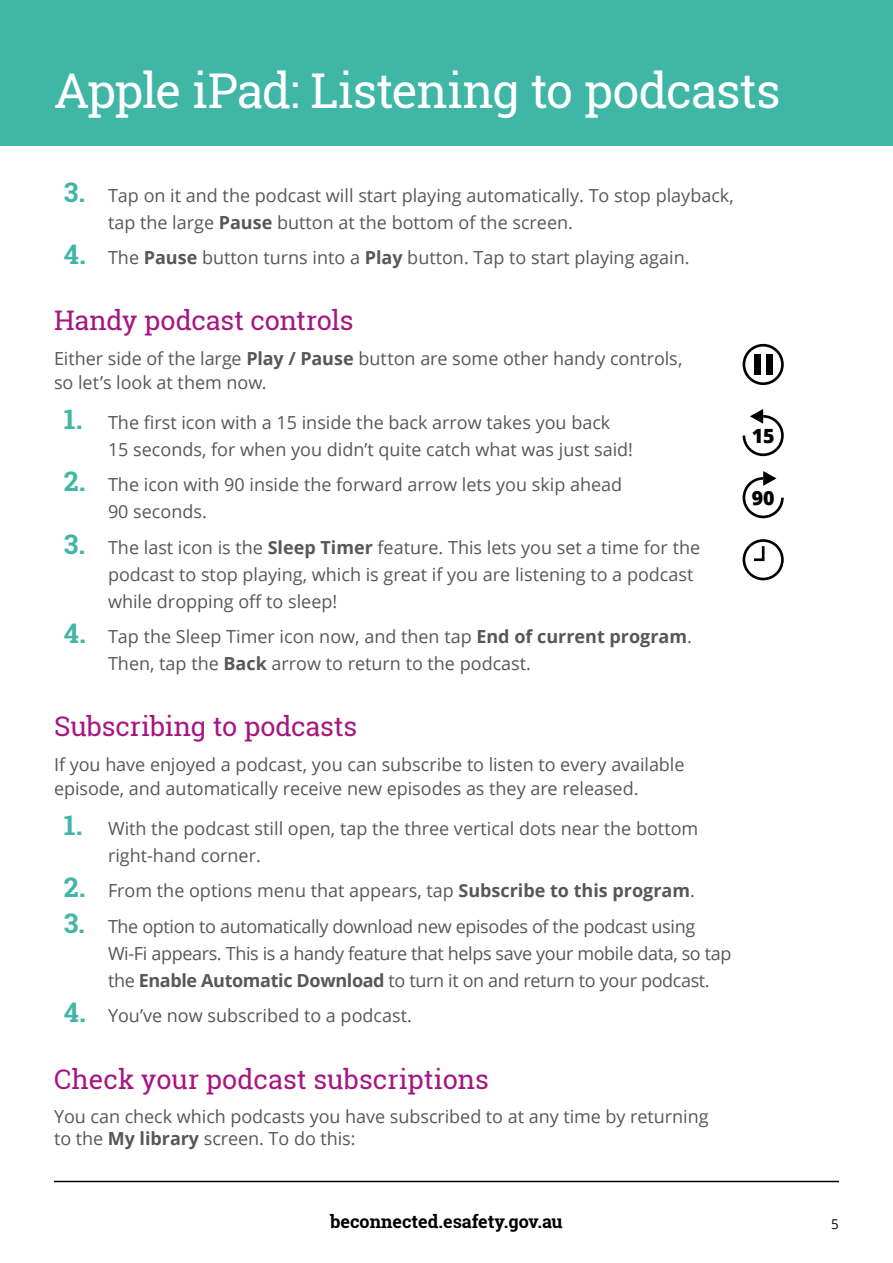
<style>
.page{position:relative;width:893px;height:1263px;background:#fff}
.page>*{position:absolute;margin:0;border:0;box-sizing:border-box;transform-origin:0 0}
.t1{font:48px "Roboto Slab";letter-spacing:-.025em;color:#fff}
.t2{font:27px "Roboto Slab";color:#a71680}
.t3{font:800 19.65px "Open Sans";color:#000}
.t4{font:18px/27px "Open Sans";color:#575756}
.t5{font:18px/27px "Open Sans";letter-spacing:-.02em;color:#575756}
.t6{font:18px/21.6px "Open Sans";letter-spacing:-.005em;color:#575756}
.t7{font:700 18px "Roboto Slab";color:#000}
.t8{font:13.5px "Open Sans";color:#000}
.s1{font-family:"Roboto Slab";font-weight:700;font-size:27px;color:#40b6a6}
.s2{font-weight:700}
</style>
<div class="page">
<hr style="left:54px;top:1181px;width:785px;height:1px;background:#000">
<div style="left:0;top:0;width:893px;height:145px;background:#40b6a6"></div>
<div style="left:743px;top:344px;width:41px;height:41px;border:3px solid #000;border-radius:50%"></div>
<div style="left:754px;top:354px;width:6px;height:21px;background:#000"></div>
<div style="left:766px;top:354px;width:7px;height:21px;background:#000"></div>
<svg style="left:742px;top:409px;width:42px;height:48px"></svg>
<svg style="left:742px;top:471px;width:42px;height:48px"></svg>
<div style="left:743px;top:539px;width:41px;height:41px;border:3px solid #000;border-radius:50%"></div>
<svg style="left:751px;top:543px;width:14px;height:19px"></svg>
<h1 class="t1" style="left:54px;top:58px;width:728px">Apple iPad: Listening to podcasts</h1>
<p class="t4" style="left:108px;top:181px;width:627px;text-indent:-44px"><span class="s1">3.</span> Tap on it and the podcast will start playing automatically. To stop playback, tap the large <span class="s2">Pause</span> button at the bottom of the screen.</p>
<p class="t4" style="left:64px;top:244px;width:627px"><span class="s1">4.</span> The <span class="s2">Pause</span> button turns into a <span class="s2">Play</span> button. Tap to start playing again.</p>
<h2 class="t2" style="left:54px;top:302px;width:301px">Handy podcast controls</h2>
<p class="t4" style="left:54px;top:346px;width:630px;line-height:24px">Either side of the large <span class="s2">Play / Pause</span> button are some other handy controls, so let’s look at them now.</p>
<p class="t4" style="left:108px;top:408px;width:527px;text-indent:-44px"><span class="s1">1.</span> The first icon with a 15 inside the back arrow takes you back<br>15 seconds, for when you didn’t quite catch what was just said!</p>
<p class="t4" style="left:108px;top:471px;width:516px;text-indent:-44px"><span class="s1">2.</span> The icon with 90 inside the forward arrow lets you skip ahead<br>90 seconds.</p>
<p class="t4" style="left:108px;top:533px;width:594px;text-indent:-44px"><span class="s1">3.</span> The last icon is the <span class="s2">Sleep Timer</span> feature. This lets you set a time for the podcast to stop playing, which is great if you are listening to a podcast while dropping off to sleep!</p>
<p class="t4" style="left:108px;top:623px;width:585px;text-indent:-44px"><span class="s1">4.</span> Tap the Sleep Timer icon now, and then tap <span class="s2">End of current program</span>.<br>Then, tap the <span class="s2">Back</span> arrow to return to the podcast.</p>
<h2 class="t2" style="left:54px;top:708px;width:305px">Subscribing to podcasts</h2>
<p class="t4" style="left:54px;top:752px;width:632px;line-height:24px">If you have enjoyed a podcast, you can subscribe to listen to every available episode, and automatically receive new episodes as they are released.</p>
<p class="t4" style="left:108px;top:814px;width:592px;text-indent:-44px"><span class="s1">1.</span> With the podcast still open, tap the three vertical dots near the bottom right-hand corner.</p>
<p class="t4" style="left:64px;top:877px;width:632px"><span class="s1">2.</span> From the options menu that appears, tap <span class="s2">Subscribe to this program</span>.</p>
<p class="t5" style="left:108px;top:912px;width:625px;text-indent:-44px"><span class="s1">3.</span> The option to automatically download new episodes of the podcast using<br>Wi-Fi appears. This is a handy feature that helps save your mobile data, so tap the <span class="s2">Enable Automatic Download</span> to turn it on and return to your podcast.</p>
<p class="t4" style="left:64px;top:1002px;width:349px"><span class="s1">4.</span> You’ve now subscribed to a podcast.</p>
<h2 class="t2" style="left:54px;top:1060px;width:436px">Check your podcast subscriptions</h2>
<p class="t6" style="left:54px;top:1105px;width:656px">You can check which podcasts you have subscribed to at any time by returning to the <span class="s2">My library</span> screen. To do this:</p>
<p class="t3" style="left:752px;top:421px;width:24px">15</p>
<p class="t3" style="left:752px;top:483px;width:24px">90</p>
<p class="t7" style="left:330px;top:1209px;width:234px">beconnected.esafety.gov.au</p>
<p class="t8" style="left:831px;top:1214px;width:9px">5</p>
</div>
